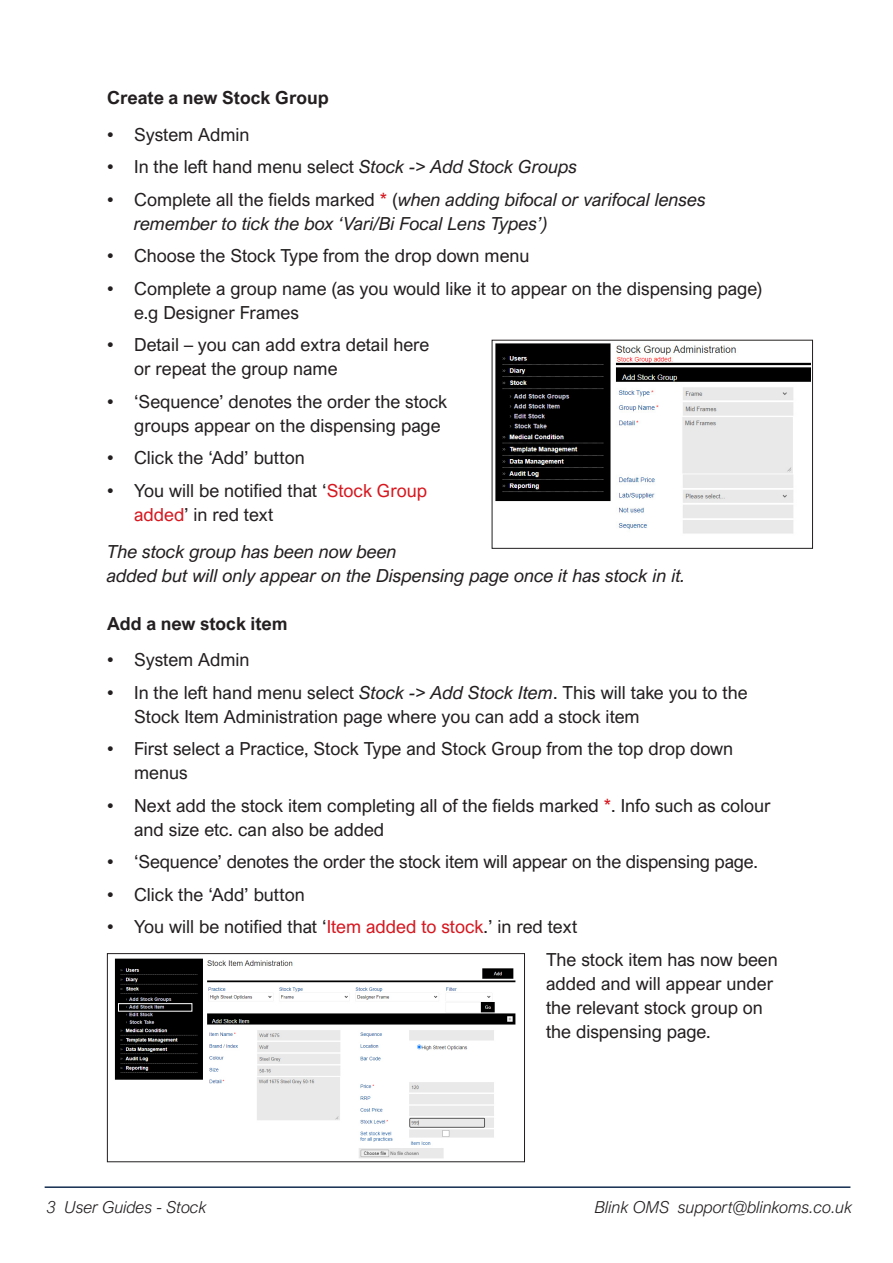
<style>
.page{position:relative;width:893px;height:1263px;background:#fff}
.page>*{position:absolute;margin:0;border:0;box-sizing:border-box;transform-origin:0 0}
.t1{font:18px/24px "Arial Nova";color:#231f20}
.t2{font:italic 18px/24px "Arial Nova";color:#231f20}
.t3{font:700 18px "Arial Nova";color:#231f20}
.t4{font:italic 300 16.5px "Arial Nova";color:#231f20}
.s1{font-style:italic}
.s2{font-style:normal}
.s3{font-style:normal;color:#d7171f}
.s4{color:#d7171f}
</style>
<div class="page">
<hr style="left:45px;top:1186px;width:805px;height:2px;background:#142d50">
<img style="left:495px;top:343px;width:315px;height:191px">
<div style="left:492px;top:340px;width:321px;height:209px;border:1px solid #231f20"></div>
<img style="left:114px;top:958px;width:402px;height:201px">
<div style="left:107px;top:953px;width:418px;height:209px;border:1px solid #231f20"></div>
<div style="left:118px;top:1003px;width:74px;height:8px;border:1px solid #fff"></div>
<p class="t3" style="left:107px;top:87px;width:223px">Create a new Stock Group</p>
<p class="t1" style="left:107px;top:122px;width:144px">• System Admin</p>
<p class="t1" style="left:107px;top:155px;width:472px">• In the left hand menu select <span class="s1">Stock -&gt; Add Stock Groups</span></p>
<p class="t2" style="left:134px;top:187px;width:573px;text-indent:-27px"><span class="s2">• Complete all the fields marked</span> <span class="s3">*</span> <span class="s2">(</span>when adding bifocal or varifocal lenses remember to tick the box ‘Vari/Bi Focal Lens Types’)</p>
<p class="t1" style="left:107px;top:244px;width:424px">• Choose the Stock Type from the drop down menu</p>
<p class="t1" style="left:134px;top:276px;width:630px;text-indent:-27px">• Complete a group name (as you would like it to appear on the dispensing page) e.g Designer Frames</p>
<p class="t1" style="left:134px;top:333px;width:297px;text-indent:-27px">• Detail – you can add extra detail here or repeat the group name</p>
<p class="t1" style="left:134px;top:389px;width:315px;text-indent:-27px">• ‘Sequence’ denotes the order the stock groups appear on the dispensing page</p>
<p class="t1" style="left:107px;top:446px;width:199px">• Click the ‘Add’ button</p>
<p class="t1" style="left:134px;top:478px;width:295px;text-indent:-27px">• You will be notified that ‘<span class="s4">Stock Group added</span>’ in red text</p>
<p class="t2" style="left:107px;top:539px;width:580px">The stock group has been now been<br>added but will only appear on the Dispensing page once it has stock in it.</p>
<p class="t3" style="left:107px;top:613px;width:182px">Add a new stock item</p>
<p class="t1" style="left:107px;top:648px;width:144px">• System Admin</p>
<p class="t1" style="left:134px;top:680px;width:615px;text-indent:-27px">• In the left hand menu select <span class="s1">Stock -&gt; Add Stock Item</span>. This will take you to the<br>Stock Item Administration page where you can add a stock item</p>
<p class="t1" style="left:134px;top:737px;width:601px;text-indent:-27px">• First select a Practice, Stock Type and Stock Group from the top drop down menus</p>
<p class="t1" style="left:134px;top:793px;width:638px;text-indent:-27px">• Next add the stock item completing all of the fields marked <span class="s4">*</span>. Info such as colour and size etc. can also be added</p>
<p class="t1" style="left:107px;top:850px;width:652px">• ‘Sequence’ denotes the order the stock item will appear on the dispensing page.</p>
<p class="t1" style="left:107px;top:882px;width:199px">• Click the ‘Add’ button</p>
<p class="t1" style="left:107px;top:915px;width:472px">• You will be notified that ‘<span class="s4">Item added to stock</span>.’ in red text</p>
<p class="t1" style="left:546px;top:947px;width:233px">The stock item has now been added and will appear under the relevant stock group on the dispensing page.</p>
<p class="t4" style="left:47px;top:1198px;width:162px">3 User Guides - Stock</p>
<p class="t4" style="left:595px;top:1198px;width:259px">Blink OMS support@blinkoms.co.uk</p>
</div>
